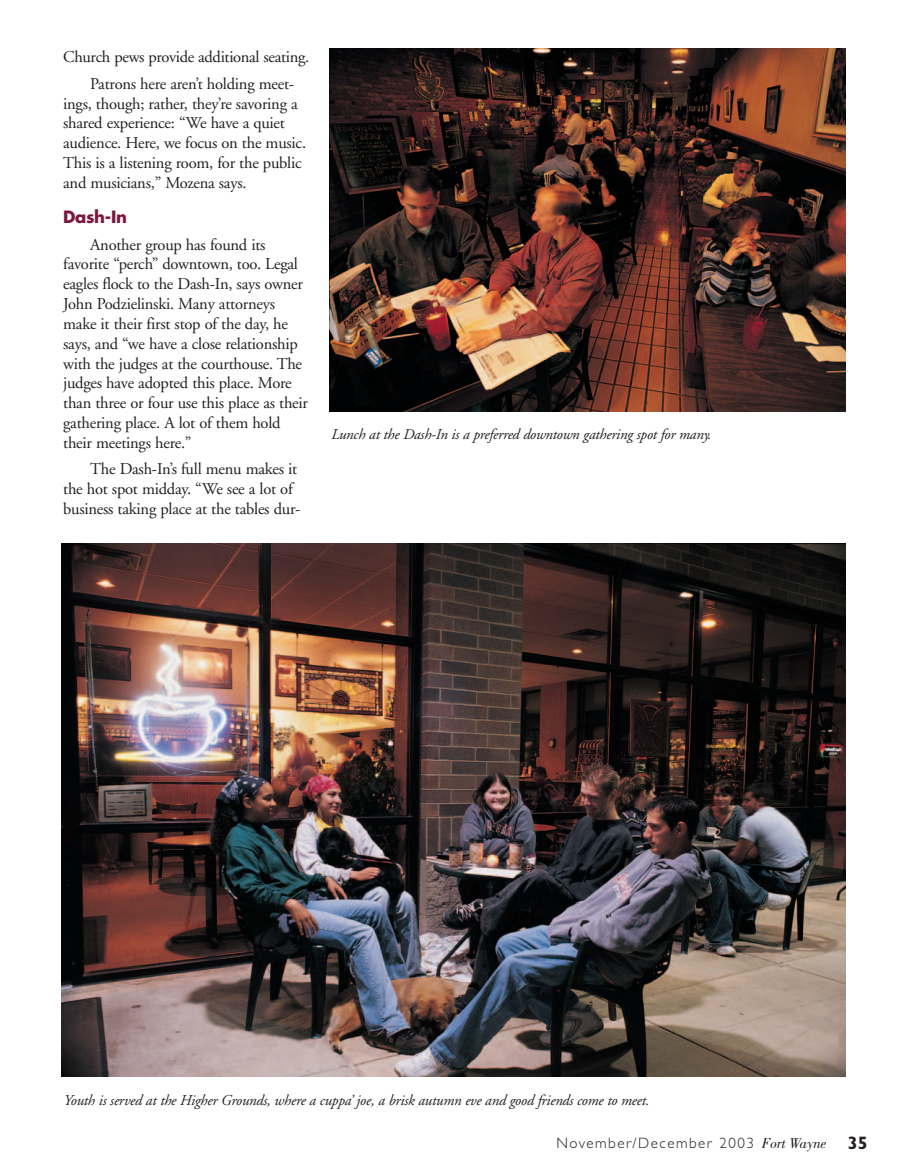
<style>
.page{position:relative;width:906px;height:1176px;background:#fff}
.page>*{position:absolute;margin:0;border:0;box-sizing:border-box;transform-origin:0 0}
.t1{font:16.5px/19.8px "Adobe Garamond";letter-spacing:-.015em;color:#231f20}
.t2{font:700 16.5px "Futura";letter-spacing:-.02em;color:#7c173e}
.t3{font:italic 15px "Adobe Garamond";letter-spacing:-.015em;color:#231f20}
.t4{font:300 15px "Gill Sans";letter-spacing:.1em;color:#231f20}
.s1{font-family:"Bodoni";font-weight:400;font-style:italic}
.s2{font-weight:700;font-size:18px}
</style>
<div class="page">
<img style="left:61px;top:48px;width:785px;height:1029px">
<p class="t1" style="left:90px;top:45px;width:220px;line-height:26.5px;text-indent:-27px">Church pews provide additional seating.<br>Patrons here aren’t holding meet-</p>
<p class="t1" style="left:63px;top:95px;width:244px">ings, though; rather, they’re savoring a shared experience: “We have a quiet audience. Here, we focus on the music.<br>This is a listening room, for the public and musicians,” Mozena says.</p>
<p class="t2" style="left:63px;top:209px;width:65px">Dash-In</p>
<p class="t1" style="left:63px;top:236px;width:246px;text-indent:27px">Another group has found its favorite “perch” downtown, too. Legal eagles flock to the Dash-In, says owner John Podzielinski. Many attorneys make it their first stop of the day, he says, and “we have a close relationship with the judges at the courthouse. The judges have adopted this place. More than three or four use this place as their gathering place. A lot of them hold their meetings here.”</p>
<p class="t1" style="left:63px;top:460px;width:239px;text-indent:27px">The Dash-In’s full menu makes it the hot spot midday. “We see a lot of business taking place at the tables dur-</p>
<p class="t3" style="left:330px;top:428px;width:381px">Lunch at the Dash-In is a preferred downtown gathering spot for many.</p>
<p class="t3" style="left:63px;top:1093px;width:587px">Youth is served at the Higher Grounds, where a cuppa’ joe, a brisk autumn eve and good friends come to meet.</p>
<p class="t4" style="left:556px;top:1137px;width:313px">November/December 2003 <span class="s1">Fort Wayne</span> <span class="s2">35</span></p>
</div>
